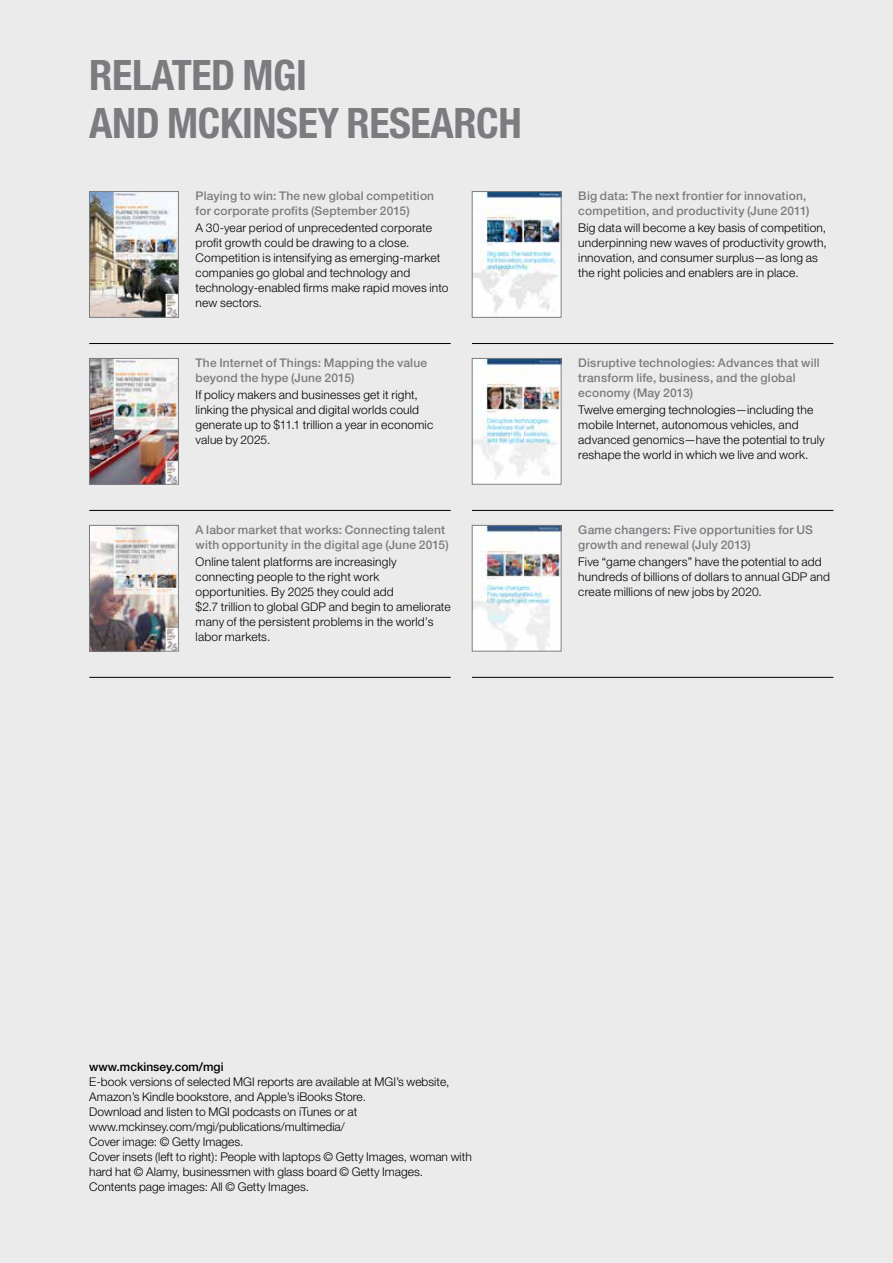
<style>
.page{position:relative;width:893px;height:1263px;background:#ebebec}
.page>*{position:absolute;margin:0;border:0;box-sizing:border-box;transform-origin:0 0}
.t1{font:700 condensed 42px/48px "Helvetica Neue LT Std";letter-spacing:-.01em;color:#7b7c7f}
.t2{font:300 12px/15px "Helvetica Neue LT Std";letter-spacing:.015em;color:#000}
.t3{font:500 12px/15px "Helvetica Neue LT Std";letter-spacing:.015em;color:#7b7c7f}
.t4{font:500 12px "Helvetica Neue LT Std";color:#000}
</style>
<div class="page">
<hr style="left:89px;top:343px;width:362px;height:1px;background:#000">
<hr style="left:89px;top:510px;width:362px;height:1px;background:#000">
<hr style="left:89px;top:677px;width:362px;height:1px;background:#000">
<hr style="left:472px;top:343px;width:361px;height:1px;background:#000">
<hr style="left:472px;top:510px;width:361px;height:1px;background:#000">
<hr style="left:472px;top:677px;width:361px;height:1px;background:#000">
<img style="left:91px;top:193px;width:86px;height:123px">
<div style="left:89px;top:191px;width:90px;height:127px;border:1px solid #7b7c7f"></div>
<img style="left:91px;top:360px;width:86px;height:122px">
<div style="left:89px;top:358px;width:90px;height:126px;border:1px solid #7b7c7f"></div>
<img style="left:91px;top:527px;width:86px;height:122px">
<div style="left:89px;top:525px;width:90px;height:126px;border:1px solid #7b7c7f"></div>
<img style="left:474px;top:193px;width:85px;height:123px">
<div style="left:472px;top:191px;width:89px;height:127px;border:1px solid #7b7c7f"></div>
<img style="left:474px;top:360px;width:85px;height:122px">
<div style="left:472px;top:358px;width:89px;height:126px;border:1px solid #7b7c7f"></div>
<img style="left:474px;top:527px;width:85px;height:122px">
<div style="left:472px;top:525px;width:89px;height:126px;border:1px solid #7b7c7f"></div>
<h1 class="t1" style="left:89px;top:50px;width:434px">RELATED MGI<br>AND MCKINSEY RESEARCH</h1>
<p class="t3" style="left:196px;top:188px;width:240px">Playing to win: The new global competition for corporate profits (September 2015)</p>
<p class="t2" style="left:196px;top:220px;width:254px">A 30-year period of unprecedented corporate profit growth could be drawing to a close.<br>Competition is intensifying as emerging-market companies go global and technology and technology-enabled firms make rapid moves into new sectors.</p>
<p class="t3" style="left:196px;top:355px;width:233px">The Internet of Things: Mapping the value beyond the hype (June 2015)</p>
<p class="t2" style="left:196px;top:387px;width:239px">If policy makers and businesses get it right, linking the physical and digital worlds could generate up to $11.1 trillion a year in economic value by 2025.</p>
<p class="t3" style="left:196px;top:522px;width:255px">A labor market that works: Connecting talent with opportunity in the digital age (June 2015)</p>
<p class="t2" style="left:196px;top:554px;width:257px">Online talent platforms are increasingly connecting people to the right work opportunities. By 2025 they could add<br>$2.7 trillion to global GDP and begin to ameliorate many of the persistent problems in the world’s labor markets.</p>
<p class="t3" style="left:578px;top:188px;width:233px">Big data: The next frontier for innovation, competition, and productivity (June 2011)</p>
<p class="t2" style="left:578px;top:220px;width:250px">Big data will become a key basis of competition, underpinning new waves of productivity growth, innovation, and consumer surplus—as long as the right policies and enablers are in place.</p>
<p class="t3" style="left:578px;top:355px;width:243px">Disruptive technologies: Advances that will transform life, business, and the global economy (May 2013)</p>
<p class="t2" style="left:578px;top:402px;width:248px">Twelve emerging technologies—including the mobile Internet, autonomous vehicles, and advanced genomics—have the potential to truly reshape the world in which we live and work.</p>
<p class="t3" style="left:578px;top:522px;width:236px">Game changers: Five opportunities for US growth and renewal (July 2013)</p>
<p class="t2" style="left:578px;top:554px;width:253px">Five “game changers” have the potential to add hundreds of billions of dollars to annual GDP and create millions of new jobs by 2020.</p>
<p class="t4" style="left:89px;top:1059px;width:136px">www.mckinsey.com/mgi</p>
<p class="t2" style="left:89px;top:1074px;width:384px">E-book versions of selected MGI reports are available at MGI’s website, Amazon’s Kindle bookstore, and Apple’s iBooks Store.<br>Download and listen to MGI podcasts on iTunes or at www.mckinsey.com/mgi/publications/multimedia/<br>Cover image: © Getty Images.<br>Cover insets (left to right): People with laptops © Getty Images, woman with hard hat © Alamy, businessmen with glass board © Getty Images.<br>Contents page images: All © Getty Images.</p>
</div>
